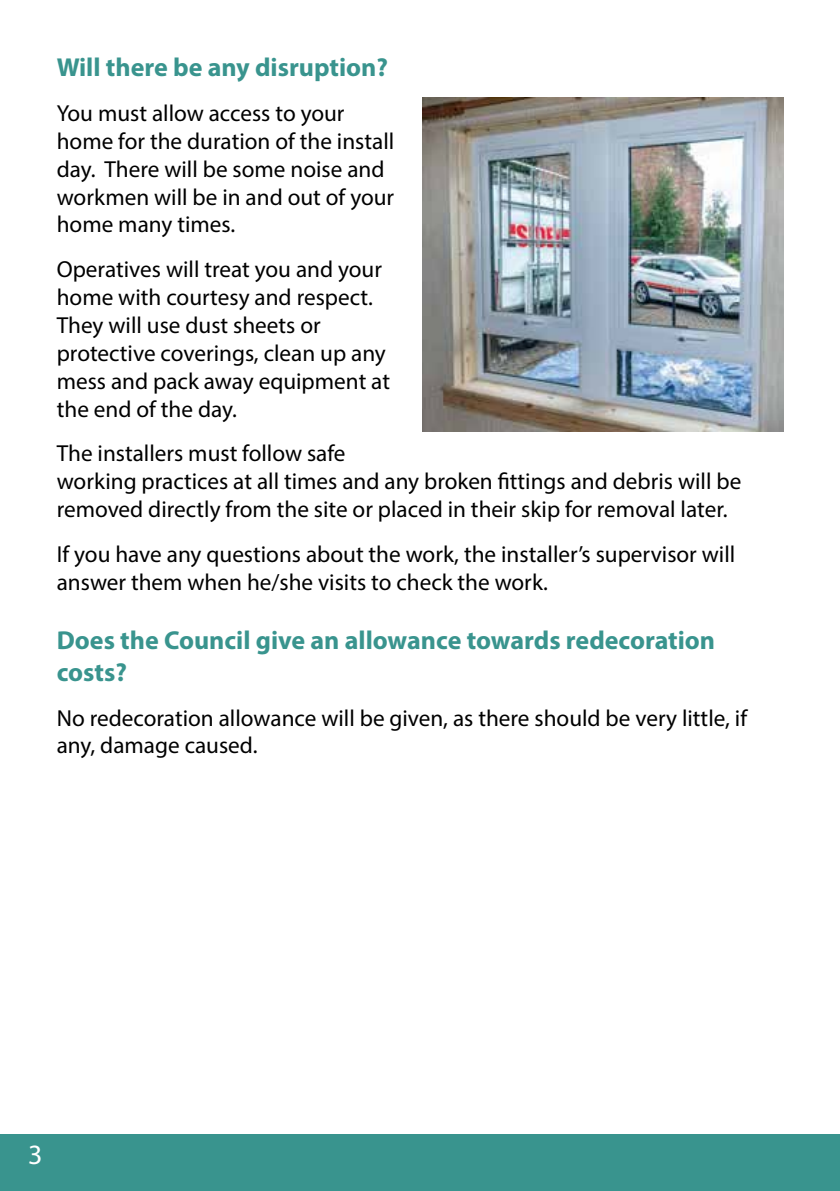
<style>
.page{position:relative;width:840px;height:1191px;background:#fff}
.page>*{position:absolute;margin:0;border:0;box-sizing:border-box;transform-origin:0 0}
.t1{font:28px "Myriad Pro";color:#fff}
.t2{font:700 26px/31.2px "Myriad Pro";color:#39948e}
.t3{font:23.2px/27.8px "Myriad Pro";color:#000}
</style>
<div class="page">
<div style="left:0;top:1134px;width:839px;height:57px;background:#39948e"></div>
<img style="left:422px;top:98px;width:360px;height:333px">
<p class="t2" style="left:57px;top:51px;width:333px">Will there be any disruption?</p>
<p class="t3" style="left:57px;top:99px;width:339px">You must allow access to your home for the duration of the install day. There will be some noise and workmen will be in and out of your home many times.</p>
<p class="t3" style="left:57px;top:255px;width:334px">Operatives will treat you and your home with courtesy and respect.<br>They will use dust sheets or protective coverings, clean up any mess and pack away equipment at the end of the day.</p>
<p class="t3" style="left:57px;top:439px;width:685px">The installers must follow safe<br>working practices at all times and any broken fittings and debris will be removed directly from the site or placed in their skip for removal later.</p>
<p class="t3" style="left:57px;top:540px;width:679px">If you have any questions about the work, the installer’s supervisor will answer them when he/she visits to check the work.</p>
<p class="t2" style="left:57px;top:624px;width:659px">Does the Council give an allowance towards redecoration costs?</p>
<p class="t3" style="left:57px;top:703px;width:691px">No redecoration allowance will be given, as there should be very little, if any, damage caused.</p>
<p class="t1" style="left:28px;top:1137px;width:16px">3</p>
</div>
